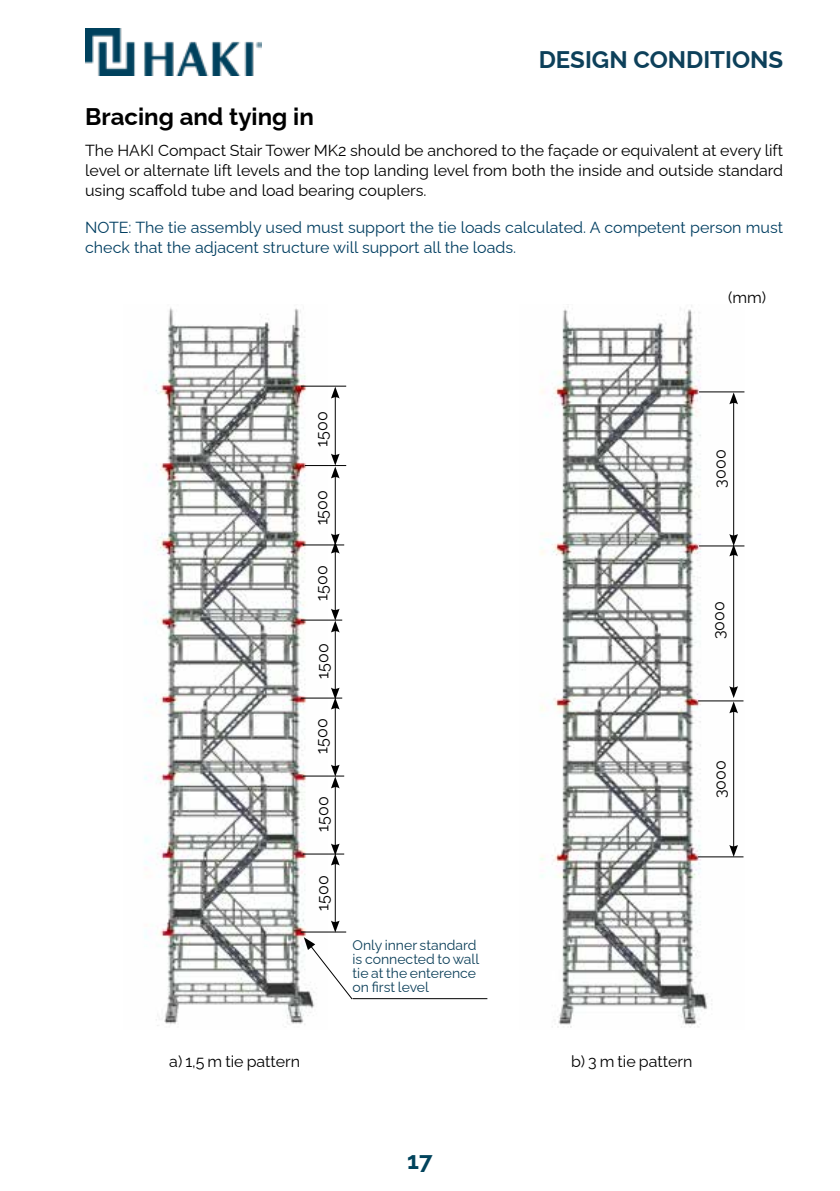
<style>
.page{position:relative;width:840px;height:1191px;background:#fff}
.page>*{position:absolute;margin:0;border:0;box-sizing:border-box;transform-origin:0 0}
.t1{font:700 24px "Raleway";color:#000}
.t2{font:700 24px "Raleway";color:#0d405a}
.t3{font:700 24px "Raleway";color:#01435c}
.t4{font:16px/20px "Raleway";color:#000;text-align:justify}
.t5{font:16px/20px "Raleway";color:#013e61}
.t6{font:14px/14px "Raleway";color:#0d405a}
</style>
<div class="page">
<img style="left:85px;top:28px;width:176px;height:48px">
<img style="left:144px;top:307px;width:183px;height:719px">
<img style="left:540px;top:305px;width:204px;height:723px">
<hr style="left:352px;top:998px;width:135px;height:1px;background:#000">
<hr style="left:300px;top:931px;width:46px;height:1px;background:#000">
<hr style="left:300px;top:386px;width:46px;height:1px;background:#000">
<hr style="left:304px;top:465px;width:42px;height:1px;background:#000">
<hr style="left:302px;top:544px;width:42px;height:1px;background:#000">
<hr style="left:300px;top:619px;width:42px;height:1px;background:#000">
<hr style="left:300px;top:697px;width:42px;height:1px;background:#000">
<hr style="left:302px;top:775px;width:42px;height:1px;background:#000">
<hr style="left:302px;top:853px;width:42px;height:1px;background:#000">
<hr style="left:335px;top:395px;width:1px;height:62px;background:#000">
<svg style="left:331px;top:387px;width:8px;height:11px"></svg>
<hr style="left:335px;top:475px;width:1px;height:62px;background:#000">
<svg style="left:331px;top:453px;width:8px;height:25px"></svg>
<hr style="left:335px;top:550px;width:1px;height:62px;background:#000">
<svg style="left:331px;top:533px;width:8px;height:20px"></svg>
<hr style="left:335px;top:629px;width:1px;height:62px;background:#000">
<svg style="left:331px;top:608px;width:8px;height:24px"></svg>
<hr style="left:335px;top:706px;width:1px;height:62px;background:#000">
<svg style="left:331px;top:687px;width:8px;height:22px"></svg>
<hr style="left:335px;top:785px;width:1px;height:61px;background:#000">
<svg style="left:331px;top:764px;width:8px;height:24px"></svg>
<hr style="left:335px;top:862px;width:1px;height:61px;background:#000">
<svg style="left:331px;top:843px;width:8px;height:22px"></svg>
<svg style="left:303px;top:920px;width:50px;height:80px"></svg>
<hr style="left:698px;top:391px;width:46px;height:1px;background:#000">
<hr style="left:698px;top:545px;width:46px;height:1px;background:#000">
<hr style="left:697px;top:700px;width:46px;height:1px;background:#000">
<hr style="left:697px;top:856px;width:46px;height:1px;background:#000">
<hr style="left:733px;top:401px;width:1px;height:136px;background:#000">
<svg style="left:729px;top:392px;width:8px;height:12px"></svg>
<hr style="left:733px;top:553px;width:1px;height:136px;background:#000">
<svg style="left:729px;top:534px;width:8px;height:22px"></svg>
<hr style="left:733px;top:710px;width:1px;height:138px;background:#000">
<svg style="left:729px;top:686px;width:8px;height:27px"></svg>
<svg style="left:729px;top:845px;width:8px;height:12px"></svg>
<h1 class="t2" style="left:538px;top:40px;width:246px">DESIGN CONDITIONS</h1>
<h1 class="t1" style="left:85px;top:97px;width:230px">Bracing and tying in</h1>
<p class="t4" style="left:85px;top:139px;width:699px">The HAKI Compact Stair Tower MK2 should be anchored to the façade or equivalent at every lift level or alternate lift levels and the top landing level from both the inside and outside standard using scaffold tube and load bearing couplers.</p>
<p class="t5" style="left:85px;top:216px;width:699px">NOTE: The tie assembly used must support the tie loads calculated. A competent person must check that the adjacent structure will support all the loads.</p>
<p class="t4" style="left:727px;top:285px;width:39px">(mm)</p>
<p class="t4" style="left:310px;top:446px;width:37px;rotate:-90deg">1500</p>
<p class="t4" style="left:310px;top:525px;width:37px;rotate:-90deg">1500</p>
<p class="t4" style="left:310px;top:600px;width:37px;rotate:-90deg">1500</p>
<p class="t4" style="left:311px;top:678px;width:37px;rotate:-90deg">1500</p>
<p class="t4" style="left:310px;top:753px;width:37px;rotate:-90deg">1500</p>
<p class="t4" style="left:311px;top:831px;width:37px;rotate:-90deg">1500</p>
<p class="t4" style="left:311px;top:910px;width:37px;rotate:-90deg">1500</p>
<p class="t6" style="left:352px;top:937px;width:128px">Only inner standard is connected to wall tie at the enterence on first level</p>
<p class="t4" style="left:708px;top:487px;width:39px;rotate:-90deg">3000</p>
<p class="t4" style="left:706px;top:639px;width:39px;rotate:-90deg">3000</p>
<p class="t4" style="left:708px;top:798px;width:39px;rotate:-90deg">3000</p>
<p class="t4" style="left:169px;top:1050px;width:132px">a) 1,5 m tie pattern</p>
<p class="t4" style="left:571px;top:1050px;width:122px">b) 3 m tie pattern</p>
<h1 class="t3" style="left:407px;top:1141px;width:27px">17</h1>
</div>
